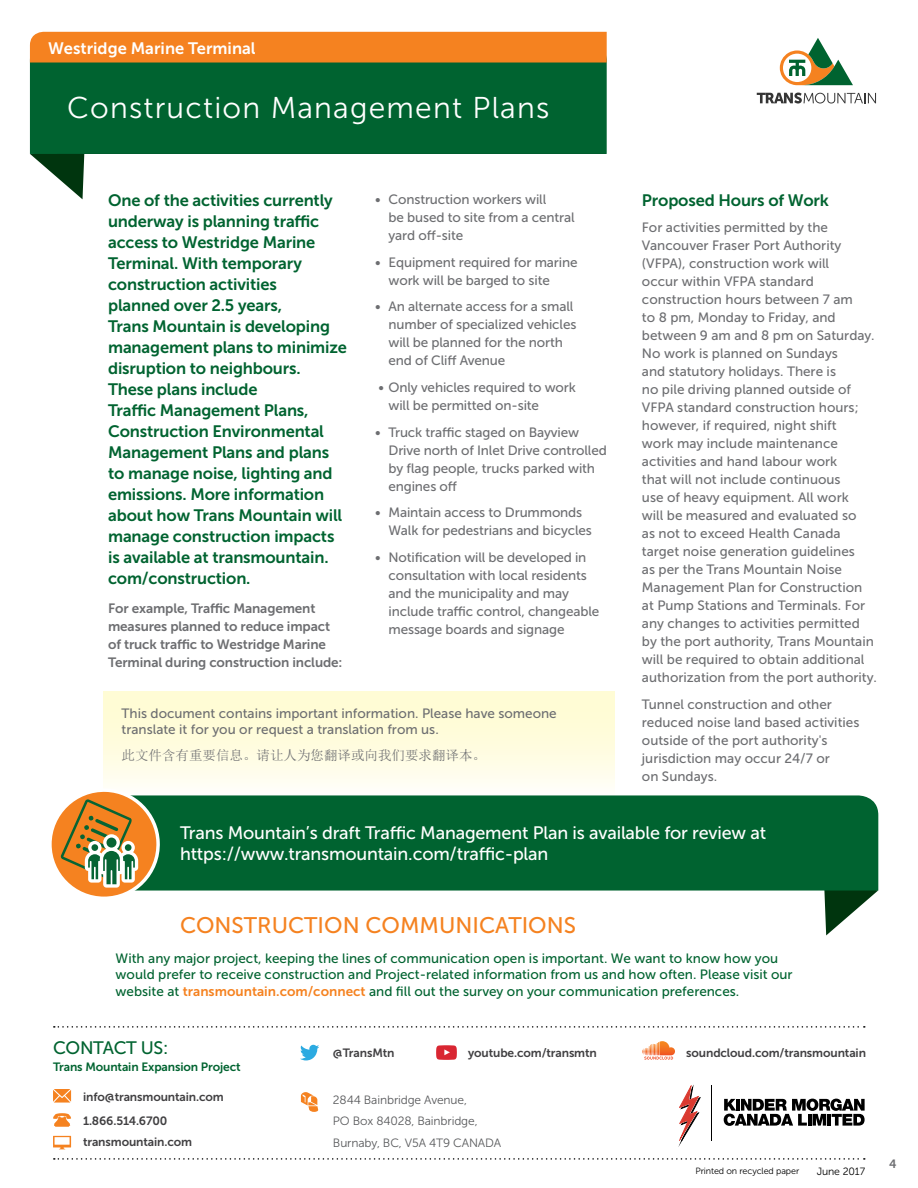
<style>
.page{position:relative;width:918px;height:1188px;background:#fff}
.page>*{position:absolute;margin:0;border:0;box-sizing:border-box;transform-origin:0 0}
.t1{font:30px "Museo Sans 300";letter-spacing:.04em;color:#fff}
.t2{font:22.5px "Museo Sans 500";color:#f58220}
.t3{font:18px/21px "Museo Sans 500";letter-spacing:-.01em;color:#fff}
.t4{font:18px "Museo Sans 500";letter-spacing:-.02em;color:#006330}
.t5{font:16.5px/21px "Museo Sans 700";letter-spacing:-.01em;color:#006330}
.t6{font:16.5px "Museo Sans 700";color:#fff}
.t7{font:13.5px/18px "Museo Sans 500";color:#6d6e71}
.t8{font:13.5px/16.5px "Museo Sans 500";color:#006330}
.t9{font:13.5px/18px "Museo Sans 700";letter-spacing:-.01em;color:#6d6e71}
.t10{font:13.5px "Sim Sun";color:#6d6e71}
.t11{font:12px/24.2px "Museo Sans 700";letter-spacing:-.01em;color:#414042}
.t12{font:12px/21.1px "Museo Sans 300";letter-spacing:-.01em;color:#58595b}
.t13{font:12px "Museo Sans 700";letter-spacing:-.01em;color:#006330}
.t14{font:12px "Museo Sans 700";color:#6d6e71}
.t15{font:10.5px "Museo Sans 300";letter-spacing:-.01em;color:#000}
.t16{font:9px "Museo Sans 300";letter-spacing:-.01em;color:#000}
.s1{font-family:"Museo Sans 700";color:#f58220}
</style>
<div class="page">
<div style="left:104px;top:691px;width:511px;height:104px;background:linear-gradient(to bottom,#fffbcd,#fffef5)"></div>
<svg style="left:54px;top:1158px;width:811px;height:2px"></svg>
<svg style="left:54px;top:1026px;width:811px;height:2px"></svg>
<svg style="left:53px;top:1089px;width:18px;height:14px"></svg>
<svg style="left:53px;top:1113px;width:18px;height:14px"></svg>
<svg style="left:53px;top:1136px;width:18px;height:13px"></svg>
<svg style="left:300px;top:1045px;width:19px;height:15px"></svg>
<svg style="left:301px;top:1092px;width:17px;height:20px"></svg>
<svg style="left:642px;top:1041px;width:33px;height:19px"></svg>
<svg style="left:824px;top:891px;width:54px;height:44px"></svg>
<div style="left:160px;top:795px;width:718px;height:96px;background:#006330"></div>
<svg style="left:51px;top:786px;width:109px;height:111px"></svg>
<div style="left:91px;top:844px;width:7px;height:7px;background:#066434;border-radius:50%"></div>
<svg style="left:436px;top:1045px;width:21px;height:15px"></svg>
<svg style="left:757px;top:93px;width:119px;height:11px"></svg>
<svg style="left:780px;top:38px;width:73px;height:47px"></svg>
<svg style="left:30px;top:154px;width:55px;height:45px"></svg>
<div style="left:30px;top:63px;width:577px;height:91px;background:#006330"></div>
<div style="left:30px;top:32px;width:577px;height:31px;background:#f58220"></div>
<hr style="left:711px;top:1085px;width:1px;height:56px;background:#000">
<svg style="left:679px;top:1085px;width:21px;height:57px"></svg>
<svg style="left:724px;top:1099px;width:141px;height:27px"></svg>
<p class="t6" style="left:48px;top:39px;width:209px">Westridge Marine Terminal</p>
<h1 class="t1" style="left:67px;top:91px;width:484px">Construction Management Plans</h1>
<p class="t5" style="left:108px;top:190px;width:240px">One of the activities currently underway is planning traffic access to Westridge Marine<br>Terminal. With temporary construction activities<br>planned over 2.5 years,<br>Trans Mountain is developing management plans to minimize disruption to neighbours.<br>These plans include<br>Traffic Management Plans,<br>Construction Environmental<br>Management Plans and plans to manage noise, lighting and emissions. More information about how Trans Mountain will manage construction impacts is available at transmountain. com/construction.</p>
<p class="t9" style="left:108px;top:599px;width:236px">For example, Traffic Management measures planned to reduce impact of truck traffic to Westridge Marine Terminal during construction include:</p>
<p class="t7" style="left:389px;top:191px;width:188px;text-indent:-14px">• Construction workers will<br>be bused to site from a central yard off-site</p>
<p class="t7" style="left:389px;top:253px;width:191px;text-indent:-14px">• Equipment required for marine work will be barged to site</p>
<p class="t7" style="left:389px;top:298px;width:189px;text-indent:-14px">• An alternate access for a small number of specialized vehicles will be planned for the north end of Cliff Avenue</p>
<p class="t7" style="left:389px;top:379px;width:189px;text-indent:-10px">• Only vehicles required to work will be permitted on-site</p>
<p class="t7" style="left:389px;top:423px;width:220px;text-indent:-14px">• Truck traffic staged on Bayview<br>Drive north of Inlet Drive controlled by flag people, trucks parked with engines off</p>
<p class="t7" style="left:389px;top:504px;width:205px;text-indent:-14px">• Maintain access to Drummonds<br>Walk for pedestrians and bicycles</p>
<p class="t7" style="left:389px;top:548px;width:212px;text-indent:-14px">• Notification will be developed in consultation with local residents and the municipality and may include traffic control, changeable message boards and signage</p>
<p class="t7" style="left:122px;top:705px;width:437px;line-height:16.5px">This document contains important information. Please have someone translate it for you or request a translation from us.</p>
<p class="t10" style="left:122px;top:748px;width:366px">此文件含有重要信息。请让人为您翻译或向我们要求翻译本。</p>
<p class="t5" style="left:642px;top:190px;width:189px">Proposed Hours of Work</p>
<p class="t7" style="left:642px;top:219px;width:236px">For activities permitted by the Vancouver Fraser Port Authority (VFPA), construction work will<br>occur within VFPA standard construction hours between 7 am<br>to 8 pm, Monday to Friday, and between 9 am and 8 pm on Saturday.<br>No work is planned on Sundays<br>and statutory holidays. There is<br>no pile driving planned outside of VFPA standard construction hours; however, if required, night shift<br>work may include maintenance activities and hand labour work<br>that will not include continuous<br>use of heavy equipment. All work<br>will be measured and evaluated so<br>as not to exceed Health Canada target noise generation guidelines<br>as per the Trans Mountain Noise Management Plan for Construction at Pump Stations and Terminals. For any changes to activities permitted by the port authority, Trans Mountain will be required to obtain additional authorization from the port authority.</p>
<p class="t7" style="left:642px;top:695px;width:219px">Tunnel construction and other reduced noise land based activities outside of the port authority's jurisdiction may occur 24/7 or<br>on Sundays.</p>
<h3 class="t3" style="left:180px;top:822px;width:588px">Trans Mountain’s draft Traffic Management Plan is available for review at https://www.transmountain.com/traffic-plan</h3>
<h2 class="t2" style="left:180px;top:913px;width:398px">CONSTRUCTION COMMUNICATIONS</h2>
<p class="t8" style="left:116px;top:950px;width:679px">With any major project, keeping the lines of communication open is important. We want to know how you would prefer to receive construction and Project-related information from us and how often. Please visit our website at <span class="s1">transmountain.com/connect</span> and fill out the survey on your communication preferences.</p>
<h3 class="t4" style="left:53px;top:1038px;width:117px">CONTACT US:</h3>
<p class="t13" style="left:53px;top:1060px;width:189px">Trans Mountain Expansion Project</p>
<p class="t11" style="left:83px;top:1085px;width:142px">info@transmountain.com<br>1.866.514.6700</p>
<p class="t11" style="left:83px;top:1130px;width:111px">transmountain.com</p>
<p class="t11" style="left:333px;top:1041px;width:63px">@TransMtn</p>
<p class="t11" style="left:468px;top:1041px;width:130px">youtube.com/transmtn</p>
<p class="t11" style="left:686px;top:1041px;width:181px">soundcloud.com/transmountain</p>
<p class="t12" style="left:333px;top:1090px;width:170px">2844 Bainbridge Avenue,<br>PO Box 84028, Bainbridge,<br>Burnaby, BC, V5A 4T9 CANADA</p>
<p class="t16" style="left:695px;top:1166px;width:105px">Printed on recycled paper</p>
<p class="t15" style="left:817px;top:1165px;width:50px">June 2017</p>
<p class="t14" style="left:889px;top:1158px;width:9px">4</p>
</div>
